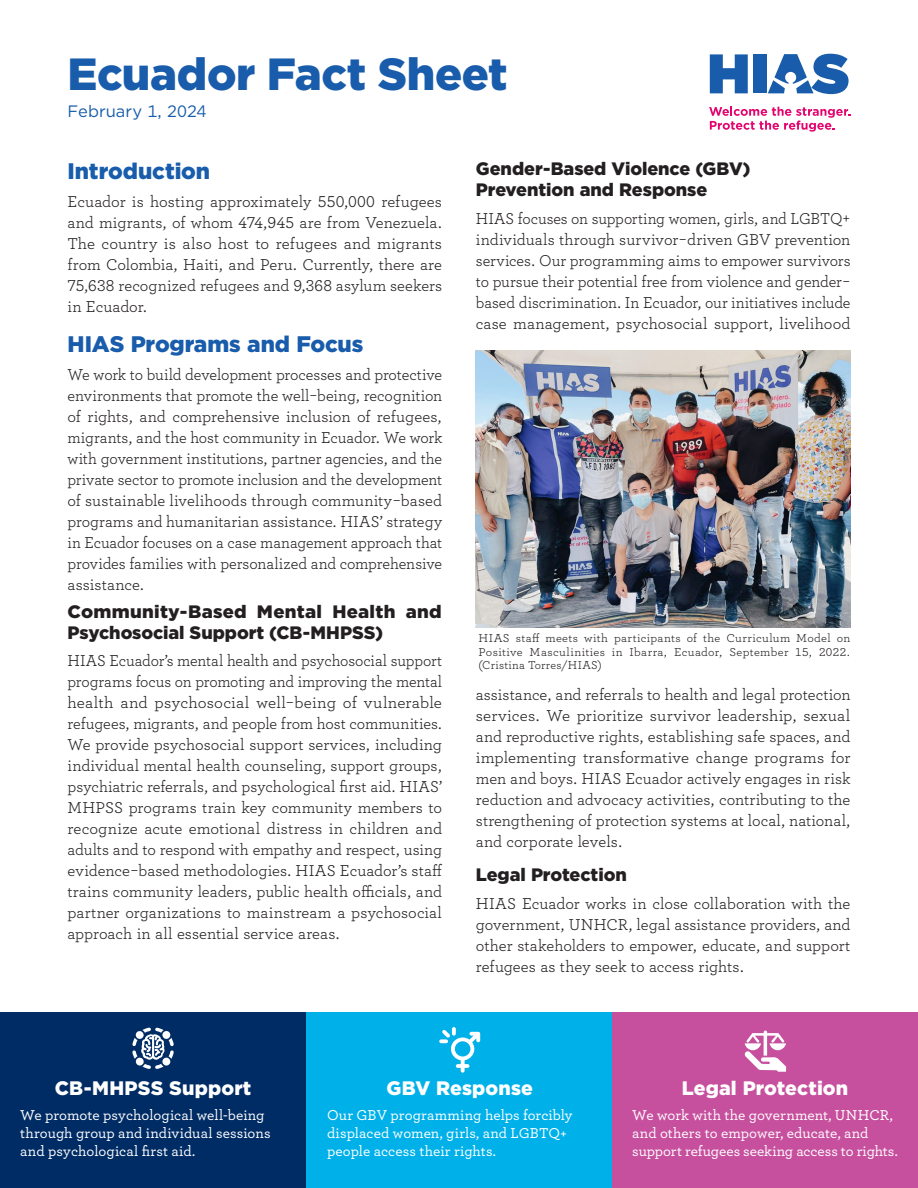
<style>
.page{position:relative;width:918px;height:1188px;background:#fff}
.page>*{position:absolute;margin:0;border:0;box-sizing:border-box;transform-origin:0 0}
.t1{font:900 45px "Gotham";letter-spacing:-.01em;color:#185cab}
.Heading_1{font:900 22.5px "Gotham";letter-spacing:-.005em;color:#185cab}
.Info_Heading{font:900 19.5px "Gotham";letter-spacing:.005em;color:#fff}
.Heading_2{font:900 18px/21px "Gotham";letter-spacing:-.005em;color:#231f20}
.Body{font:900 18px/21px "Gotham";letter-spacing:.005em;color:#231f20}
.Body-2{font:16.5px/21px "Archer";color:#231f20;text-align:justify}
.Body-3{font:16.5px/21px "Archer";color:#231f20;text-align:justify;scale:.96 1}
.Date{font:16.5px "Gotham";letter-spacing:.005em;color:#185cab}
.Info_Body{font:500 15px/18px "Archer";letter-spacing:.005em;color:#fff}
.Fine_Print{font:12px/13.5px "Archer";letter-spacing:.025em;color:#231f20;text-align:justify}
</style>
<div class="page">
<div style="left:612px;top:1012px;width:306px;height:176px;background:#c7509e"></div>
<div style="left:0;top:1012px;width:306px;height:176px;background:#002c65"></div>
<div style="left:306px;top:1012px;width:306px;height:176px;background:#00b0e9"></div>
<img style="left:476px;top:351px;width:374px;height:276px">
<svg style="left:709px;top:107px;width:142px;height:25px"></svg>
<svg style="left:710px;top:54px;width:38px;height:39px"></svg>
<div style="left:753px;top:54px;width:13px;height:39px;background:#185cab"></div>
<svg style="left:768px;top:54px;width:81px;height:40px"></svg>
<svg style="left:439px;top:1027px;width:41px;height:46px"></svg>
<svg style="left:132px;top:1027px;width:42px;height:42px"></svg>
<svg style="left:744px;top:1031px;width:42px;height:41px"></svg>
<p class="t1" style="left:68px;top:43px;width:442px">Ecuador Fact Sheet</p>
<p class="Date" style="left:68px;top:101px;width:141px">February 1, 2024</p>
<p class="Heading_1" style="left:68px;top:155px;width:144px">Introduction</p>
<p class="Body-2" style="left:68px;top:190px;width:376px">Ecuador is hosting approximately 550,000 refugees and migrants, of whom 474,945 are from Venezuela.<br>The country is also host to refugees and migrants from Colombia, Haiti, and Peru. Currently, there are 75,638 recognized refugees and 9,368 asylum seekers in Ecuador.</p>
<p class="Heading_1" style="left:68px;top:329px;width:297px">HIAS Programs and Focus</p>
<p class="Body-2" style="left:68px;top:363px;width:376px">We work to build development processes and protective environments that promote the well-being, recognition of rights, and comprehensive inclusion of refugees, migrants, and the host community in Ecuador. We work with government institutions, partner agencies, and the private sector to promote inclusion and the development of sustainable livelihoods through community-based programs and humanitarian assistance. HIAS’ strategy in Ecuador focuses on a case management approach that provides families with personalized and comprehensive assistance.</p>
<p class="Body" style="left:68px;top:601px;width:376px">Community-Based Mental Health and<br>Psychosocial Support (CB-MHPSS)</p>
<p class="Body-3" style="left:68px;top:650px;width:392px">HIAS Ecuador’s mental health and psychosocial support programs focus on promoting and improving the mental health and psychosocial well-being of vulnerable refugees, migrants, and people from host communities.<br>We provide psychosocial support services, including individual mental health counseling, support groups, psychiatric referrals, and psychological first aid. HIAS’ MHPSS programs train key community members to recognize acute emotional distress in children and adults and to respond with empathy and respect, using evidence-based methodologies. HIAS Ecuador’s staff trains community leaders, public health officials, and partner organizations to mainstream a psychosocial approach in all essential service areas.</p>
<p class="Heading_2" style="left:476px;top:158px;width:276px">Gender-Based Violence (GBV)<br>Prevention and Response</p>
<p class="Body-3" style="left:476px;top:207px;width:392px">HIAS focuses on supporting women, girls, and LGBTQ+ individuals through survivor-driven GBV prevention services. Our programming aims to empower survivors to pursue their potential free from violence and gender&shy;based discrimination. In Ecuador, our initiatives include case management, psychosocial support, livelihood</p>
<p class="Fine_Print" style="left:479px;top:631px;width:373px">HIAS staff meets with participants of the Curriculum Model on Positive Masculinities in Ibarra, Ecuador, September 15, 2022. (Cristina Torres/HIAS)</p>
<p class="Body-2" style="left:476px;top:683px;width:376px">assistance, and referrals to health and legal protection services. We prioritize survivor leadership, sexual and reproductive rights, establishing safe spaces, and implementing transformative change programs for men and boys. HIAS Ecuador actively engages in risk reduction and advocacy activities, contributing to the strengthening of protection systems at local, national, and corporate levels.</p>
<p class="Heading_2" style="left:476px;top:864px;width:152px">Legal Protection</p>
<p class="Body-2" style="left:476px;top:892px;width:376px">HIAS Ecuador works in close collaboration with the government, UNHCR, legal assistance providers, and other stakeholders to empower, educate, and support refugees as they seek to access rights.</p>
<p class="Info_Heading" style="left:55px;top:1075px;width:198px">CB-MHPSS Support</p>
<p class="Info_Body" style="left:20px;top:1105px;width:252px">We promote psychological well-being through group and individual sessions and psychological first aid.</p>
<p class="Info_Heading" style="left:387px;top:1075px;width:148px">GBV Response</p>
<p class="Info_Body" style="left:327px;top:1105px;width:247px">Our GBV programming helps forcibly displaced women, girls, and LGBTQ+ people access their rights.</p>
<p class="Info_Heading" style="left:682px;top:1075px;width:168px">Legal Protection</p>
<p class="Info_Body" style="left:632px;top:1105px;width:267px">We work with the government, UNHCR, and others to empower, educate, and support refugees seeking access to rights.</p>
</div>
